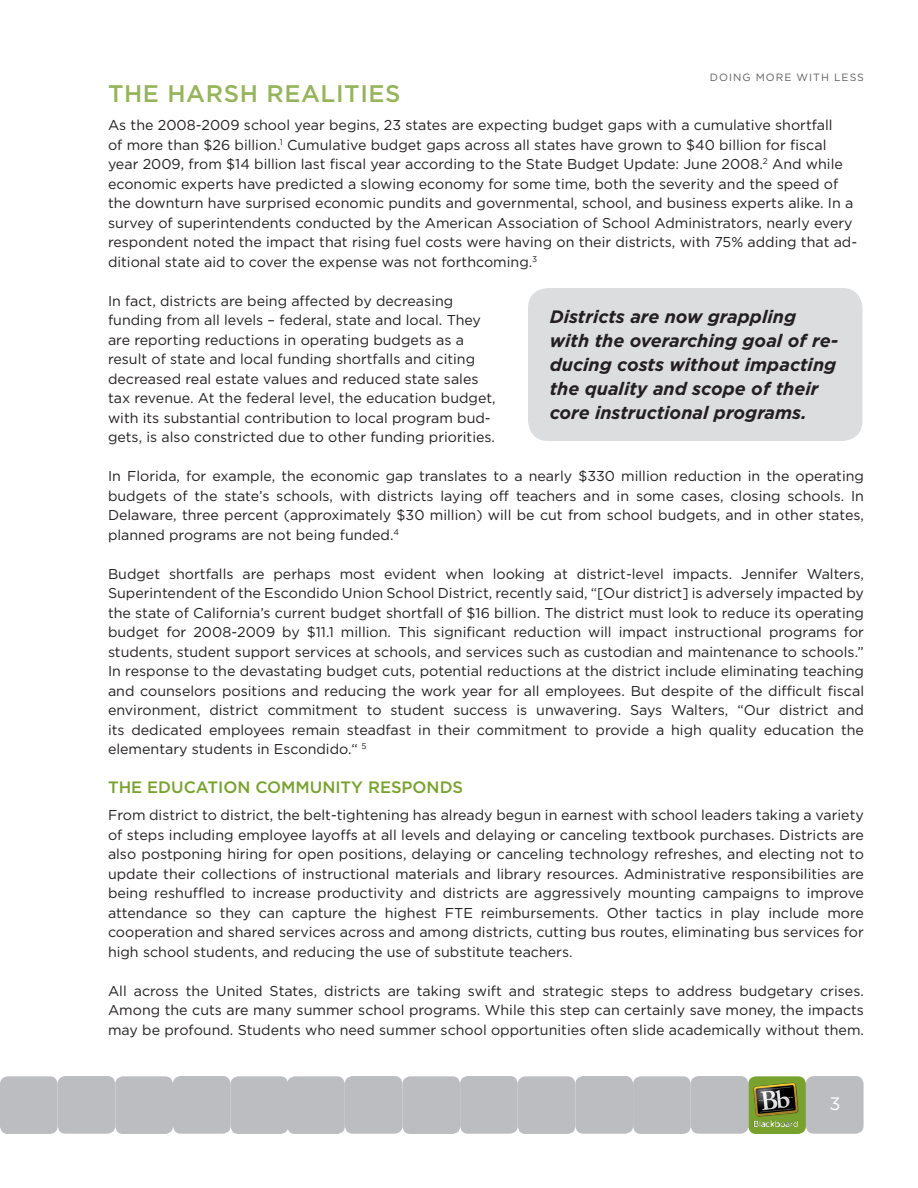
<style>
.page{position:relative;width:918px;height:1188px;background:#fff}
.page>*{position:absolute;margin:0;border:0;box-sizing:border-box;transform-origin:0 0}
.section_title{font:500 24px "Gotham";color:#95b45b}
.New_New_quote{font:italic 700 18px/24px "Gotham";letter-spacing:-.005em;color:#231f20}
.NEW_quote_name{font:18px "Gotham";color:#fff}
.NEW_subhead_caps{font:500 16.5px "Gotham";color:#78a22d}
.NEW_BODY{font:14.25px/19.5px "Gotham";color:#231f20;text-align:justify}
.section_title-2{font:14.25px/19.5px "Gotham";color:#231f20}
.t1{font:10.5px "Gotham";letter-spacing:.095em;color:#5f5f62}
</style>
<div class="page">
<div style="left:748px;top:1076px;width:58px;height:58px;background:#78a22d;border-radius:8px"></div>
<div style="left:287px;top:1076px;width:58px;height:58px;background:#bcbdc0;border-radius:8px"></div>
<div style="left:345px;top:1076px;width:57px;height:58px;background:#bcbdc0;border-radius:8px"></div>
<div style="left:402px;top:1076px;width:58px;height:58px;background:#bcbdc0;border-radius:8px"></div>
<div style="left:460px;top:1076px;width:58px;height:58px;background:#bcbdc0;border-radius:8px"></div>
<div style="left:518px;top:1076px;width:57px;height:58px;background:#bcbdc0;border-radius:8px"></div>
<div style="left:575px;top:1076px;width:58px;height:58px;background:#bcbdc0;border-radius:8px"></div>
<div style="left:633px;top:1076px;width:58px;height:58px;background:#bcbdc0;border-radius:8px"></div>
<div style="left:691px;top:1076px;width:57px;height:58px;background:#bcbdc0;border-radius:8px"></div>
<div style="left:806px;top:1076px;width:58px;height:58px;background:#bcbdc0;border-radius:8px"></div>
<div style="left:0;top:1076px;width:58px;height:58px;background:#bcbdc0;border-radius:8px"></div>
<div style="left:58px;top:1076px;width:57px;height:58px;background:#bcbdc0;border-radius:8px"></div>
<div style="left:115px;top:1076px;width:58px;height:58px;background:#bcbdc0;border-radius:8px"></div>
<div style="left:173px;top:1076px;width:58px;height:58px;background:#bcbdc0;border-radius:8px"></div>
<div style="left:231px;top:1076px;width:57px;height:58px;background:#bcbdc0;border-radius:8px"></div>
<img style="left:754px;top:1083px;width:45px;height:43px">
<div style="left:528px;top:288px;width:335px;height:153px;background:#dcdddf;border-radius:20px"></div>
<p class="t1" style="left:710px;top:71px;width:156px">Doing more with less</p>
<p class="section_title" style="left:108px;top:79px;width:97px">THE HARSH</p>
<p class="section_title" style="left:266px;top:79px;width:34px">REALITIES</p>
<p class="section_title-2" style="left:108px;top:115px;width:751px">As the 2008-2009 school year begins, 23 states are expecting budget gaps with a cumulative shortfall<br>of more than $26 billion.<sup>1</sup> Cumulative budget gaps across all states have grown to $40 billion for fiscal year 2009, from $14 billion last fiscal year according to the State Budget Update: June 2008.<sup>2</sup> And while economic experts have predicted a slowing economy for some time, both the severity and the speed of the downturn have surprised economic pundits and governmental, school, and business experts alike. I n a survey of superintendents conducted by the American Association of School Administrators, nearly every respondent noted the impact that rising fuel costs were having on their districts, with 75% adding that ad&shy;ditional state aid to cover the expense was not forthcoming.<sup>3</sup></p>
<p class="section_title-2" style="left:108px;top:291px;width:389px">I n fact, districts are being affected by decreasing funding from all levels – federal, state and local. They are reporting reductions in operating budgets as a result of state and local funding shortfalls and citing decreased real estate values and reduced state sales tax revenue. At the federal level, the education budget, with its substantial contribution to local program bud&shy;gets, is also constricted due to other funding priorities.</p>
<p class="NEW_BODY" style="left:108px;top:466px;width:758px">I n Florida, for example, the economic gap translates to a nearly $330 million reduction in the operating budgets of the state’s schools, with districts laying off teachers and in some cases, closing schools. I n Delaware, three percent (approximately $30 million) will be cut from school budgets, and in other states, planned programs are not being funded.<sup>4</sup></p>
<p class="NEW_BODY" style="left:108px;top:564px;width:758px">Budget shortfalls are perhaps most evident when looking at district-level impacts. Jennifer Walters, Superintendent of the Escondido Union School District, recently said, “[Our district] is adversely impacted by the state of California’s current budget shortfall of $16 billion. The district must look to reduce its operating budget for 2008-2009 by $11.1 million. This significant reduction will impact instructional programs for students, student support services at schools, and services such as custodian and maintenance to schools.” I n response to the devastating budget cuts, potential reductions at the district include eliminating teaching and counselors positions and reducing the work year for all employees. But despite of the difficult fiscal environment, district commitment to student success is unwavering. Says Walters, “Our district and its dedicated employees remain steadfast in their commitment to provide a high quality education the elementary students in Escondido.“ <sup>5</sup></p>
<p class="NEW_subhead_caps" style="left:108px;top:777px;width:63px">THE EDUCATION</p>
<p class="NEW_subhead_caps" style="left:255px;top:777px;width:25px">COMMUNIT</p>
<p class="NEW_subhead_caps" style="left:351px;top:777px;width:75px">Y RESPONDS</p>
<p class="NEW_BODY" style="left:108px;top:805px;width:758px">From district to district, the belt-tightening has already begun in earnest with school leaders taking a variety of steps including employee layoffs at all levels and delaying or canceling textbook purchases. Districts are also postponing hiring for open positions, delaying or canceling technology refreshes, and electing not to update their collections of instructional materials and library resources. Administrative responsibilities are being reshuffled to increase productivity and districts are aggressively mounting campaigns to improve attendance so they can capture the highest FTE</p>
<p class="New_New_quote" style="left:550px;top:304px;width:290px">Districts are now grappling with the overarching goal of re&shy;ducing costs without impacting the quality and scope of their core instructional programs.</p>
<p class="NEW_BODY" style="left:108px;top:903px;width:758px;text-indent:373px">reimbursements. Other tactics in play include more cooperation and shared services across and among districts, cutting bus routes, eliminating bus services for high school students, and reducing the use of substitute teachers.</p>
<p class="NEW_BODY" style="left:108px;top:981px;width:758px">All across the United States, districts are taking swift and strategic steps to address budgetary crises.<br>Among the cuts are many summer school programs. While this step can certainly save money, the impacts may be profound. Students who need summer school opportunities often slide academically without them.</p>
<p class="NEW_quote_name" style="left:829px;top:1093px;width:13px">3</p>
</div>
